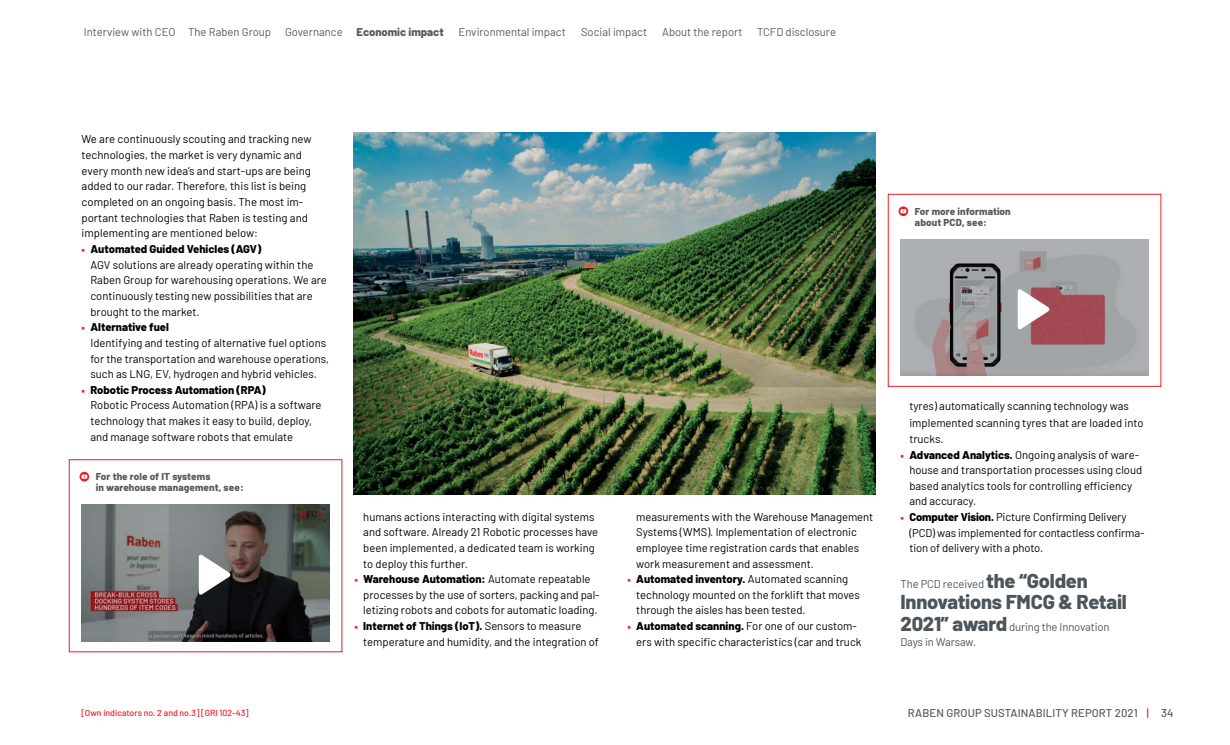
<style>
.page{position:relative;width:1230px;height:745px;background:#fff}
.page>*{position:absolute;margin:0;border:0;box-sizing:border-box;transform-origin:0 0}
.t1{font:800 20px "Barlow";letter-spacing:-.01em;color:#4d555b}
.t2{font:11.25px/15.6px "Barlow";color:#000}
.t3{font:11.25px "Barlow";color:#58595b}
.t4{font:11.25px/15.6px "Barlow";letter-spacing:-.01em;color:#4d555b}
.t5{font:500 11.25px "Barlow";letter-spacing:.01em;color:#58595b}
.t6{font:800 11.25px "Barlow";color:#58595b}
.t7{font:800 10px/11.2px "Barlow";letter-spacing:.01em;color:#58595b}
.t8{font:500 8.75px "Barlow";color:#ed1c24}
.s1{font-weight:400}
.s2{font-family:"Garamond Premr Pro";color:#ed1c24}
.s3{font-weight:800}
.s4{font-weight:800;font-size:20px}
.s5{color:#ed1c24}
</style>
<div class="page">
<div style="left:69px;top:459px;width:273px;height:192px;border:1px solid #ed1c24"></div>
<div style="left:888px;top:194px;width:273px;height:192px;border:1px solid #ed1c24"></div>
<svg style="left:80px;top:471px;width:9px;height:10px"></svg>
<svg style="left:81px;top:474px;width:6px;height:4px"></svg>
<svg style="left:898px;top:206px;width:10px;height:10px"></svg>
<svg style="left:900px;top:209px;width:6px;height:4px"></svg>
<img style="left:82px;top:504px;width:248px;height:136px">
<svg style="left:199px;top:554px;width:32px;height:40px"></svg>
<img style="left:900px;top:239px;width:248px;height:136px">
<svg style="left:1017px;top:288px;width:33px;height:41px"></svg>
<img style="left:354px;top:132px;width:521px;height:362px">
<p class="t6" style="left:285px;top:24px;width:160px"><span class="s1">Governance</span> Economic impact</p>
<p class="t3" style="left:458px;top:24px;width:109px">Environmental impact</p>
<p class="t3" style="left:662px;top:24px;width:82px">About the report</p>
<p class="t3" style="left:84px;top:24px;width:189px">Interview with CEO The Raben Group</p>
<p class="t3" style="left:581px;top:24px;width:68px">Social impact</p>
<p class="t3" style="left:757px;top:24px;width:80px">TCFD disclosure</p>
<p class="t2" style="left:82px;top:131px;width:231px">We are continuously scouting and tracking new technologies, the market is very dynamic and every month new idea’s and start-ups are being added to our radar. Therefore, this list is being completed on an ongoing basis. The most im&shy;portant technologies that Raben is testing and implementing are mentioned below:</p>
<p class="t2" style="left:90px;top:240px;width:238px;text-indent:-9px"><span class="s2">■</span> <span class="s3">Automated Guided Vehicles (AGV)<br></span>AGV solutions are already operating within the Raben Group for warehousing operations. We are continuously testing new possibilities that are brought to the market.</p>
<p class="t2" style="left:90px;top:319px;width:240px;text-indent:-9px"><span class="s2">■</span> <span class="s3">Alternative fuel<br></span>Identifying and testing of alternative fuel options for the transportation and warehouse operations, such as LNG, EV, hydrogen and hybrid vehicles.</p>
<p class="t2" style="left:90px;top:381px;width:233px;text-indent:-9px"><span class="s2">■</span> <span class="s3">Robotic Process Automation (RPA)<br></span>Robotic Process Automation (RPA) is a software technology that makes it easy to build, deploy, and manage software robots that emulate</p>
<p class="t7" style="left:96px;top:470px;width:149px">For the role of IT systems<br>in warehouse management, see:</p>
<p class="t2" style="left:363px;top:508px;width:236px">humans actions interacting with digital systems and software. Already 21 Robotic processes have been implemented, a dedicated team is working to deploy this further.</p>
<p class="t2" style="left:363px;top:570px;width:238px;text-indent:-9px"><span class="s2">■</span> <span class="s3">Warehouse Automation:</span> Automate repeatable processes by the use of sorters, packing and pal&shy;letizing robots and cobots for automatic loading.</p>
<p class="t2" style="left:363px;top:617px;width:237px;text-indent:-9px"><span class="s2">■</span> <span class="s3">Internet of Things (IoT).</span> Sensors to measure temperature and humidity, and the integration of</p>
<p class="t7" style="left:915px;top:205px;width:97px">For more information about PCD, see:</p>
<p class="t2" style="left:636px;top:508px;width:239px">measurements with the Warehouse Management Systems (WMS). Implementation of electronic employee time registration cards that enables work measurement and assessment.</p>
<p class="t2" style="left:636px;top:570px;width:225px;text-indent:-9px"><span class="s2">■</span> <span class="s3">Automated inventory.</span> Automated scanning technology mounted on the forklift that moves through the aisles has been tested.</p>
<p class="t2" style="left:636px;top:617px;width:227px;text-indent:-9px"><span class="s2">■</span> <span class="s3">Automated scanning.</span> For one of our custom&shy;ers with specific characteristics (car and truck</p>
<p class="t2" style="left:909px;top:397px;width:236px;line-height:16.9px">tyres) automatically scanning technology was implemented scanning tyres that are loaded into</p>
<p class="t2" style="left:909px;top:430px;width:36px">trucks.</p>
<p class="t2" style="left:909px;top:446px;width:234px;text-indent:-9px"><span class="s2">■</span> <span class="s3">Advanced Analytics.</span> Ongoing analysis of ware&shy;house and transportation processes using cloud based analytics tools for controlling efficiency and accuracy.</p>
<p class="t2" style="left:909px;top:508px;width:237px;text-indent:-9px"><span class="s2">■</span> <span class="s3">Computer Vision.</span> Picture Confirming Delivery (PCD) was implemented for contactless confirma&shy;tion of delivery with a photo.</p>
<p class="t4" style="left:900px;top:575px;width:189px">The PCD received <span class="s4">the “Golden</span></p>
<h1 class="t1" style="left:900px;top:589px;width:228px">Innovations FMCG &amp; Retail</h1>
<p class="t4" style="left:900px;top:618px;width:211px"><span class="s4">2021” award</span> during the Innovation<br>Days in Warsaw.</p>
<p class="t8" style="left:81px;top:707px;width:169px">[Own indicators no. 2 and no.3] [GRI 102-43]</p>
<p class="t5" style="left:908px;top:705px;width:267px">RABEN GROUP SUSTAINABILITY REPORT 2021 <span class="s5">|</span> 34</p>
</div>
